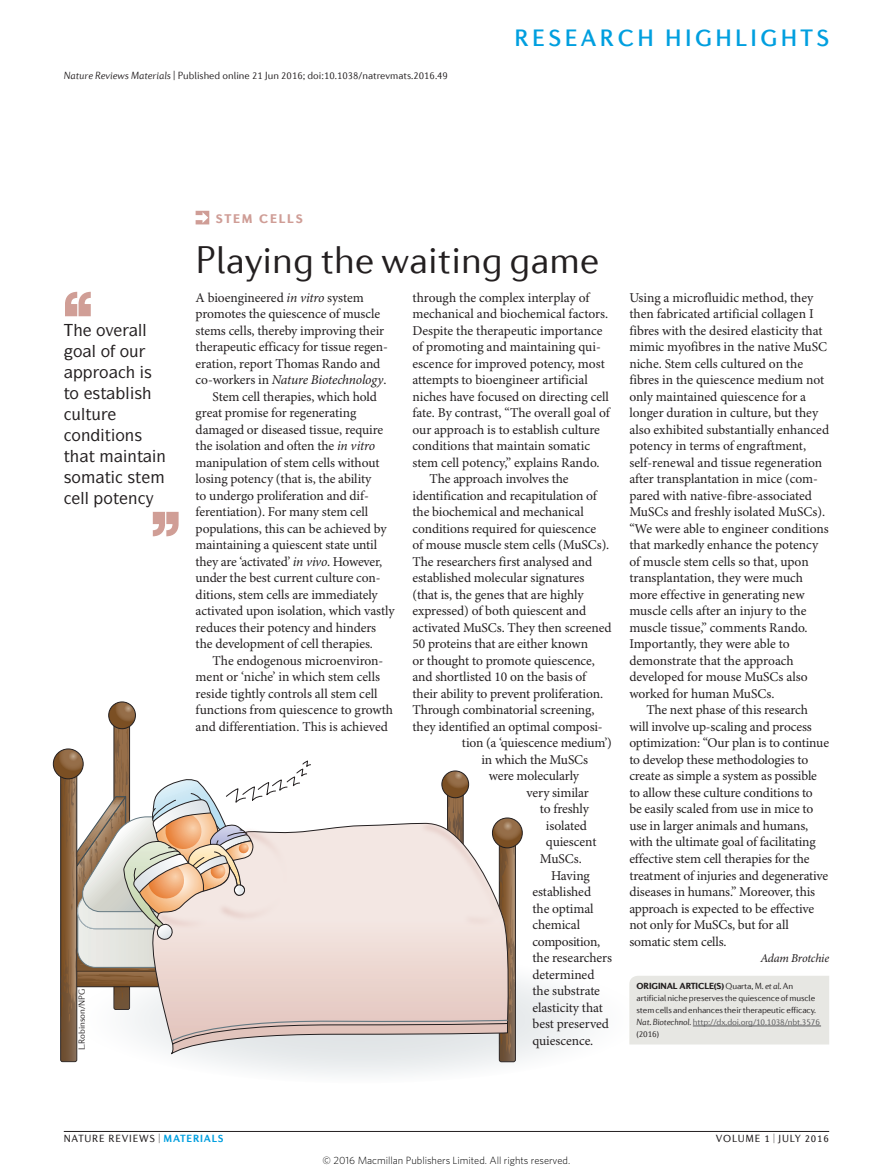
<style>
.page{position:relative;width:893px;height:1174px;background:#fff}
.page>*{position:absolute;margin:0;border:0;box-sizing:border-box;transform-origin:0 0}
.Title{font:300 39px "Diverda Sans Com";color:#231f20}
.t1{font:500 24px "Diverda Sans Com";letter-spacing:.14em;color:#009fdf}
.Pull_quote{font:500 16.5px "ITC Symbol Std";color:#231f20}
.Body_text{font:13.5px/16.5px "Minion Pro";letter-spacing:-.005em;color:#231f20}
.Body_first{font:13.5px/16.5px "Minion Pro";letter-spacing:-.005em;color:#231f20}
.Strapline{font:900 12.75px "Diverda Sans Com";letter-spacing:.14em;color:#cf9d96}
.Author{font:italic 12px "Minion Pro";letter-spacing:-.02em;color:#231f20}
.AOP_line{font:300 10.5px "Diverda Sans Com";color:#231f20}
.t2{font:300 10.5px "Whitney";color:#000}
.t3{font:10.5px "Diverda Sans Com";letter-spacing:.075em;color:#231f20}
.Info_box_text{font:300 9px/12px "Diverda Sans Com";letter-spacing:-.015em;color:#231f20}
.Smallprint_text{font:300 9px "Diverda Sans Com";letter-spacing:-.005em;color:#231f20}
.s1{font-style:italic}
.s2{font-weight:900}
.s3{font-weight:400;font-style:italic}
.s4{color:#57585a}
.s5{font-weight:700;color:#009fdf}
</style>
<div class="page">
<hr style="left:64px;top:1131px;width:765px;height:1px;background:#231f20">
<svg style="left:109px;top:702px;width:26px;height:26px"></svg>
<div style="left:109px;top:701px;width:27px;height:28px;border:1px solid #231f20;border-radius:50%"></div>
<svg style="left:75px;top:993px;width:514px;height:82px"></svg>
<svg style="left:53px;top:749px;width:30px;height:30px"></svg>
<div style="left:53px;top:748px;width:30px;height:31px;border:1px solid #231f20;border-radius:50%"></div>
<img style="left:371px;top:820px;width:188px;height:253px">
<img style="left:516px;top:844px;width:35px;height:131px">
<svg style="left:60px;top:714px;width:456px;height:348px"></svg>
<svg style="left:65px;top:292px;width:26px;height:24px"></svg>
<svg style="left:196px;top:211px;width:13px;height:13px"></svg>
<div style="left:629px;top:976px;width:200px;height:68px;background:#e7e7e3"></div>
<hr style="left:693px;top:1025px;width:128px;height:1px;background:#57585a">
<svg style="left:152px;top:511px;width:27px;height:25px"></svg>
<p class="AOP_line" style="left:64px;top:69px;width:386px"><span class="s1">Nature Reviews Materials</span> | Published online 21 Jun 2016; doi:10.1038/natrevmats.2016.49</p>
<h2 class="t1" style="left:514px;top:24px;width:316px">RESEARCH HIGHLIGHTS</h2>
<p class="Pull_quote" style="left:73px;top:340px;width:67px">□ ● □ □◆</p>
<p class="Pull_quote" style="left:64px;top:382px;width:80px">▼□ ▲▼ ●▲</p>
<p class="Pull_quote" style="left:72px;top:403px;width:31px">◆●▼◆</p>
<p class="Pull_quote" style="left:72px;top:424px;width:72px">□■ ▼ □■▲</p>
<p class="Pull_quote" style="left:127px;top:445px;width:40px">■▼ ■</p>
<p class="Pull_quote" style="left:105px;top:466px;width:38px">▼ ▲▼</p>
<p class="Pull_quote" style="left:80px;top:487px;width:59px">●● □▼ ■</p>
<p class="Smallprint_text" style="left:77px;top:1050px;width:62px;rotate:-90deg">L.Robinson/NPG</p>
<p class="Strapline" style="left:216px;top:211px;width:88px">STEM CELLS</p>
<p class="Title" style="left:196px;top:238px;width:406px">Playing the waiting game</p>
<p class="Body_first" style="left:196px;top:290px;width:194px">A bioengineered <span class="s1">in vitro</span> system promotes the quiescence of muscle stems cells, thereby improving their therapeutic efficacy for tissue regen&shy;eration, report Thomas Rando and co-workers in <span class="s1">Nature Biotechnology</span>.</p>
<p class="Body_text" style="left:196px;top:389px;width:201px;text-indent:17px">Stem cell therapies, which hold great promise for regenerating damaged or diseased tissue, require the isolation and often the <span class="s1">in vitro </span>manipulation of stem cells without losing potency (that is, the ability<br>to undergo proliferation and dif&shy;ferentiation). For many stem cell populations, this can be achieved by maintaining a quiescent state until they are ‘activated’ <span class="s1">in vivo</span>. However, under the best current culture con&shy;ditions, stem cells are immediately activated upon isolation, which vastly reduces their potency and hinders the development of cell therapies.</p>
<p class="Body_text" style="left:196px;top:653px;width:199px;text-indent:17px">The endogenous microenviron&shy;ment or ‘niche’ in which stem cells reside tightly controls all stem cell functions from quiescence to growth and differentiation. This is achieved</p>
<p class="Body_text" style="left:412px;top:290px;width:199px">through the complex interplay of mechanical and biochemical factors.<br>Despite the therapeutic importance of promoting and maintaining qui&shy;escence for improved potency, most attempts to bioengineer artificial niches have focused on directing cell fate. By contrast, “The overall goal of our approach is to establish culture conditions that maintain somatic stem cell potency,” explains Rando.</p>
<p class="Body_text" style="left:429px;top:471px;width:141px">The approach involves the</p>
<p class="Body_text" style="left:412px;top:488px;width:186px">identification and recapitulation of</p>
<p class="Body_text" style="left:412px;top:504px;width:173px">the biochemical and mechanical</p>
<p class="Body_text" style="left:412px;top:521px;width:185px">conditions required for quiescence</p>
<p class="Body_text" style="left:412px;top:537px;width:198px">of mouse muscle stem cells (MuSCs).</p>
<p class="Body_text" style="left:412px;top:554px;width:181px">The researchers first analysed and</p>
<p class="Body_text" style="left:412px;top:570px;width:174px">established molecular signatures</p>
<p class="Body_text" style="left:412px;top:587px;width:173px">(that is, the genes that are highly</p>
<p class="Body_text" style="left:412px;top:603px;width:175px">expressed) of both quiescent and</p>
<p class="Body_text" style="left:412px;top:620px;width:201px">activated MuSCs. They then screened</p>
<p class="Body_text" style="left:412px;top:636px;width:177px">50 proteins that are either known</p>
<p class="Body_text" style="left:412px;top:653px;width:184px">or thought to promote quiescence,</p>
<p class="Body_text" style="left:412px;top:669px;width:175px">and shortlisted 10 on the basis of</p>
<p class="Body_text" style="left:412px;top:686px;width:192px">their ability to prevent proliferation.</p>
<p class="Body_text" style="left:412px;top:702px;width:184px">Through combinatorial screening,</p>
<p class="Body_text" style="left:412px;top:719px;width:192px">they identified an optimal composi-</p>
<p class="Body_text" style="left:462px;top:735px;width:151px">tion (a ‘quiescence medium’)</p>
<p class="Body_text" style="left:481px;top:752px;width:108px">in which the MuSCs</p>
<p class="Body_text" style="left:489px;top:768px;width:92px">were molecularly</p>
<p class="Body_text" style="left:526px;top:785px;width:64px">very similar</p>
<p class="Body_text" style="left:540px;top:801px;width:50px">to freshly</p>
<p class="Body_text" style="left:546px;top:818px;width:43px">isolated</p>
<p class="Body_text" style="left:546px;top:834px;width:52px">quiescent</p>
<p class="Body_text" style="left:540px;top:851px;width:43px">MuSCs.</p>
<p class="Body_text" style="left:532px;top:867px;width:81px;text-indent:19px">Having established<br>the optimal chemical composition, the researchers determined the substrate elasticity that best preserved quiescence.</p>
<p class="Body_text" style="left:629px;top:290px;width:201px">Using a microfluidic method, they then fabricated artificial collagen I fibres with the desired elasticity that mimic myofibres in the native MuSC niche. Stem cells cultured on the fibres in the quiescence medium not only maintained quiescence for a longer duration in culture, but they also exhibited substantially enhanced potency in terms of engraftment, self-renewal and tissue regeneration after transplantation in mice (com&shy;pared with native-fibre-associated MuSCs and freshly isolated MuSCs). “We were able to engineer conditions that markedly enhance the potency of muscle stem cells so that, upon transplantation, they were much more effective in generating new muscle cells after an injury to the muscle tissue,” comments Rando.<br>Importantly, they were able to demonstrate that the approach developed for mouse MuSCs also worked for human MuSCs.</p>
<p class="Body_text" style="left:629px;top:702px;width:201px;text-indent:17px">The next phase of this research will involve up-scaling and process optimization: “Our plan is to continue to develop these methodologies to create as simple a system as possible to allow these culture conditions to<br>be easily scaled from use in mice to use in larger animals and humans, with the ultimate goal of facilitating effective stem cell therapies for the treatment of injuries and degenerative diseases in humans.” Moreover, this approach is expected to be effective not only for MuSCs, but for all somatic stem cells.</p>
<p class="Author" style="left:760px;top:951px;width:70px">Adam Brotchie</p>
<p class="Info_box_text" style="left:637px;top:980px;width:185px"><span class="s2">ORIGINAL ARTICLE(S)</span> Quarta, M. <span class="s1">et al</span><span class="s3">.</span> An artificial niche preserves the quiescence of muscle stem cells and enhances their therapeutic efficacy.<br><span class="s1">Nat</span><span class="s3">.</span> <span class="s1">Biotechnol.</span> <span class="s4">http://dx.doi.org/10.1038/nbt.3576 </span>(2016)</p>
<p class="t3" style="left:64px;top:1132px;width:161px">NATURE REVIEWS | <span class="s5">MATERIALS</span></p>
<p class="t3" style="left:716px;top:1132px;width:115px">VOLUME 1 | JULY 2016</p>
<p class="t2" style="left:323px;top:1153px;width:249px">© 2016 Macmillan Publishers Limited. All rights reserved.</p>
</div>
